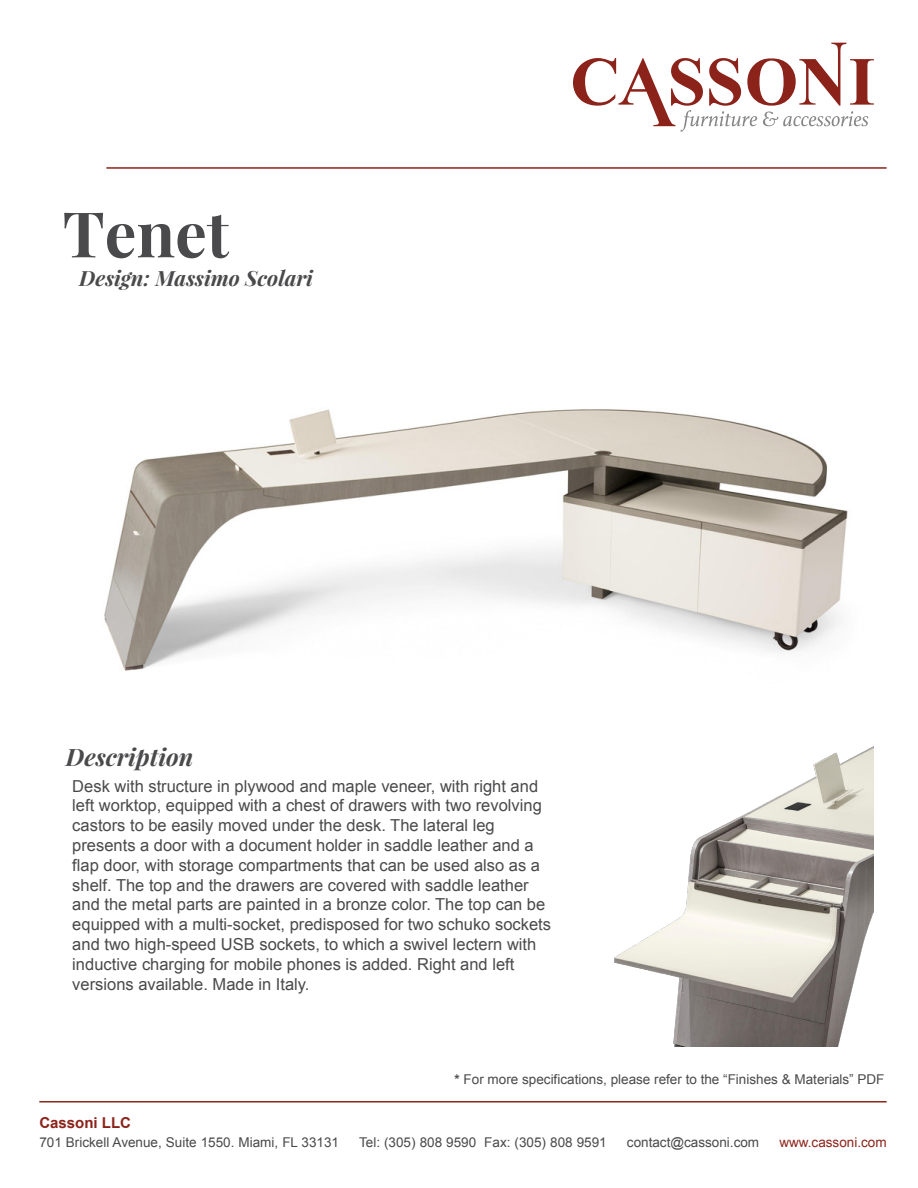
<style>
.page{position:relative;width:918px;height:1188px;background:#fff}
.page>*{position:absolute;margin:0;border:0;box-sizing:border-box;transform-origin:0 0}
.t1{font:700 63px "Playfair Display";color:#4a494b}
.t2{font:italic 700 24px "Playfair Display";color:#4a494b}
.t3{font:italic 700 21px "Playfair Display";color:#4a494b}
.t4{font:16.5px/19.8px "Arial";color:#4a494b}
.t5{font:700 15px "Arial";color:#8c231a}
.t6{font:13.5px "Arial";color:#4a494b}
.t7{font:13.5px "Arial";color:#8c231a}
.s1{font-weight:700}
</style>
<div class="page">
<img style="left:104px;top:409px;width:769px;height:338px">
<svg style="left:573px;top:43px;width:301px;height:89px"></svg>
<hr style="left:106px;top:167px;width:781px;height:2px;background:#8c231a">
<hr style="left:39px;top:1101px;width:848px;height:2px;background:#8c231a">
<img style="left:614px;top:747px;width:259px;height:299px">
<h1 class="t1" style="left:63px;top:194px;width:168px">Tenet</h1>
<p class="t3" style="left:79px;top:264px;width:235px">Design: Massimo Scolari</p>
<h2 class="t2" style="left:66px;top:741px;width:129px">Description</h2>
<p class="t4" style="left:72px;top:776px;width:480px">Desk with structure in plywood and maple veneer, with right and left worktop, equipped with a chest of drawers with two revolving castors to be easily moved under the desk. The lateral leg presents a door with a document holder in saddle leather and a flap door, with storage compartments that can be used also as a shelf. The top and the drawers are covered with saddle leather and the metal parts are painted in a bronze color. The top can be equipped with a multi-socket, predisposed for two schuko sockets and two high-speed USB sockets, to which a swivel lectern with inductive charging for mobile phones is added. Right and left versions available. Made in Italy.</p>
<p class="t6" style="left:455px;top:1070px;width:431px"><span class="s1">*</span> For more specifications, please refer to the “Finishes &amp; Materials” PDF</p>
<p class="t5" style="left:39px;top:1113px;width:93px">Cassoni LLC</p>
<p class="t6" style="left:39px;top:1134px;width:301px">701 Brickell Avenue, Suite 1550. Miami, FL 33131</p>
<p class="t6" style="left:359px;top:1134px;width:249px">Tel: (305) 808 9590 Fax: (305) 808 9591</p>
<p class="t6" style="left:627px;top:1134px;width:134px">contact@cassoni.com</p>
<p class="t7" style="left:779px;top:1134px;width:109px">www.cassoni.com</p>
</div>
